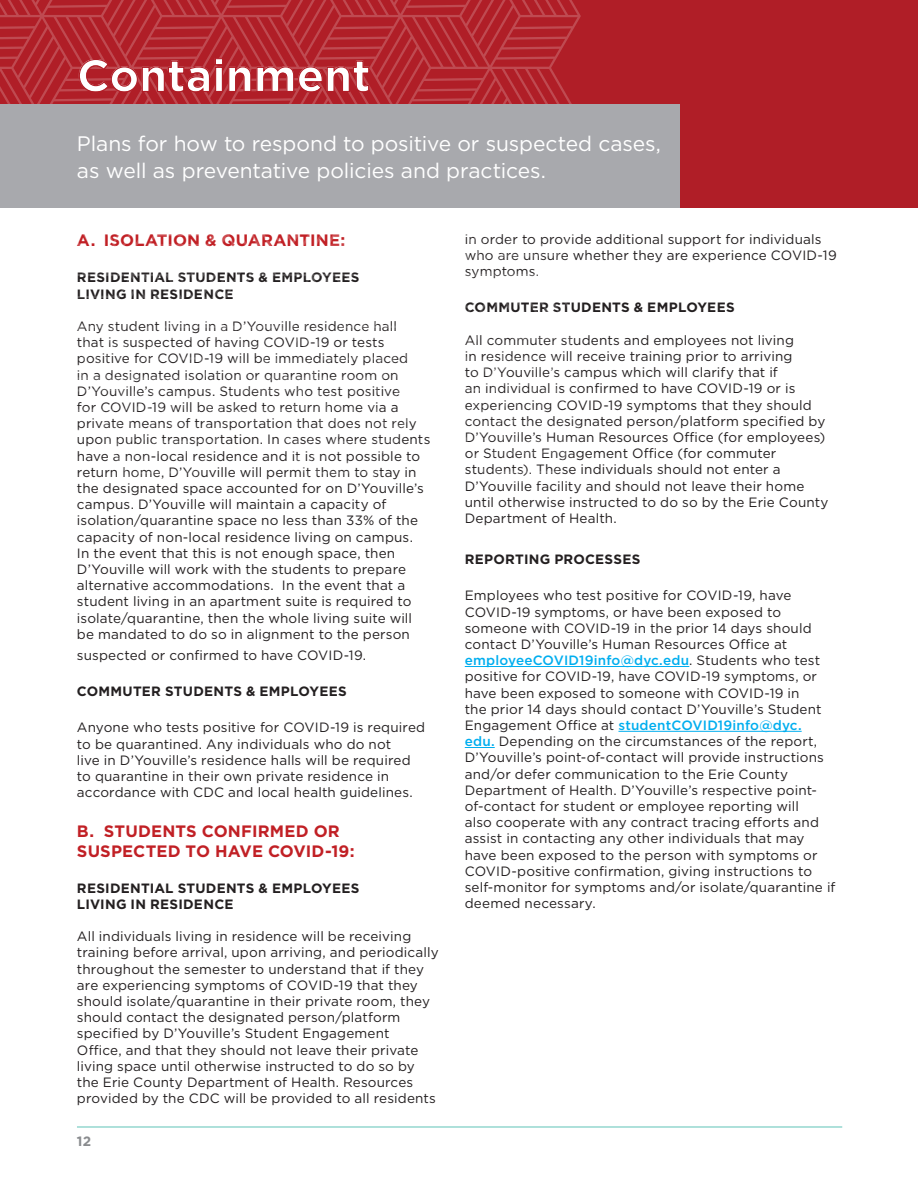
<style>
.page{position:relative;width:918px;height:1188px;background:#fff}
.page>*{position:absolute;margin:0;border:0;box-sizing:border-box;transform-origin:0 0}
.t1{font:700 45px "Gotham";letter-spacing:-.005em;color:#fff}
.t2{font:21px/27px "Gotham";letter-spacing:-.005em;color:#fff}
.t3{font:700 16.5px/19.8px "Gotham";letter-spacing:.005em;color:#c12025}
.t4{font:13.5px/16.2px "Gotham";letter-spacing:.01em;color:#231f20}
.t5{font:700 13.5px/16.2px "Gotham";letter-spacing:.02em;color:#231f20}
.t6{font:700 13.5px "Gotham";color:#8a8c8f}
.s1{font-weight:500;color:#00aeef}
</style>
<div class="page">
<hr style="left:77px;top:1127px;width:765px;height:1px;background:#5fc4b7">
<hr style="left:465px;top:666px;width:224px;height:1px;background:#00aeef">
<hr style="left:618px;top:731px;width:184px;height:1px;background:#00aeef">
<hr style="left:465px;top:747px;width:30px;height:1px;background:#00aeef">
<div style="left:0;top:0;width:918px;height:207px;background:#b01e27"></div>
<svg style="left:0;top:0;width:581px;height:104px"></svg>
<div style="left:0;top:104px;width:679px;height:104px;background:#a8a9ad"></div>
<svg style="left:78px;top:58px;width:292px;height:35px"></svg>
<p class="t1" style="left:77px;top:46px;width:295px">Containment</p>
<p class="t2" style="left:77px;top:129px;width:586px">Plans for how to respond to positive or suspected cases, as well as preventative policies and practices.</p>
<p class="t3" style="left:77px;top:231px;width:270px">A. ISOLATION &amp; QUARANTINE:</p>
<p class="t5" style="left:77px;top:269px;width:284px">RESIDENTIAL STUDENTS &amp; EMPLOYEES<br>LIVING IN RESIDENCE</p>
<p class="t4" style="left:77px;top:318px;width:355px">Any student living in a D’Youville residence hall<br>that is suspected of having COVID-19 or tests positive for COVID-19 will be immediately placed<br>in a designated isolation or quarantine room on D’Youville’s campus. Students who test positive<br>for COVID-19 will be asked to return home via a private means of transportation that does not rely upon public transportation. In cases where students have a non-local residence and it is not possible to return home, D’Youville will permit them to stay in the designated space accounted for on D’Youville’s campus. D’Youville will maintain a capacity of isolation/quarantine space no less than 33% of the capacity of non-local residence living on campus.<br>In the event that this is not enough space, then D’Youville will work with the students to prepare alternative accommodations. In the event that a student living in an apartment suite is required to isolate/quarantine, then the whole living suite will be mandated to do so in alignment to the person</p>
<p class="t4" style="left:77px;top:647px;width:291px">suspected or confirmed to have COVID-19.</p>
<p class="t5" style="left:77px;top:683px;width:271px">COMMUTER STUDENTS &amp; EMPLOYEES</p>
<p class="t4" style="left:77px;top:719px;width:350px">Anyone who tests positive for COVID-19 is required to be quarantined. Any individuals who do not<br>live in D’Youville’s residence halls will be required to quarantine in their own private residence in accordance with CDC and local health guidelines.</p>
<p class="t3" style="left:77px;top:821px;width:279px">B. STUDENTS CONFIRMED OR<br>SUSPECTED TO HAVE COVID-19:</p>
<p class="t5" style="left:77px;top:880px;width:284px">RESIDENTIAL STUDENTS &amp; EMPLOYEES<br>LIVING IN RESIDENCE</p>
<p class="t4" style="left:77px;top:928px;width:363px">All individuals living in residence will be receiving training before arrival, upon arriving, and periodically throughout the semester to understand that if they are experiencing symptoms of COVID-19 that they should isolate/quarantine in their private room, they should contact the designated person/platform specified by D’Youville’s Student Engagement<br>Office, and that they should not leave their private living space until otherwise instructed to do so by the Erie County Department of Health. Resources provided by the CDC will be provided to all residents</p>
<p class="t6" style="left:77px;top:1132px;width:16px">12</p>
<p class="t4" style="left:465px;top:231px;width:373px">in order to provide additional support for individuals who are unsure whether they are experience COVID-19 symptoms.</p>
<p class="t5" style="left:465px;top:299px;width:271px">COMMUTER STUDENTS &amp; EMPLOYEES</p>
<p class="t4" style="left:465px;top:332px;width:365px">All commuter students and employees not living<br>in residence will receive training prior to arriving<br>to D’Youville’s campus which will clarify that if<br>an individual is confirmed to have COVID-19 or is experiencing COVID-19 symptoms that they should contact the designated person/platform specified by D’Youville’s Human Resources Office (for employees) or Student Engagement Office (for commuter students). These individuals should not enter a D’Youville facility and should not leave their home until otherwise instructed to do so by the Erie County Department of Health.</p>
<p class="t5" style="left:465px;top:551px;width:177px">REPORTING PROCESSES</p>
<p class="t4" style="left:465px;top:587px;width:372px">Employees who test positive for COVID-19, have COVID-19 symptoms, or have been exposed to someone with COVID-19 in the prior 14 days should contact D’Youville’s Human Resources Office at <span class="s1">employeeCOVID19info@dyc.edu</span>. Students who test positive for COVID-19, have COVID-19 symptoms, or have been exposed to someone with COVID-19 in<br>the prior 14 days should contact D’Youville’s Student Engagement Office at <span class="s1">studentCOVID19info@dyc.<br>edu.</span> Depending on the circumstances of the report, D’Youville’s point-of-contact will provide instructions and/or defer communication to the Erie County Department of Health. D’Youville’s respective point&shy;of-contact for student or employee reporting will<br>also cooperate with any contract tracing efforts and assist in contacting any other individuals that may have been exposed to the person with symptoms or COVID-positive confirmation, giving instructions to self-monitor for symptoms and/or isolate/quarantine if deemed necessary.</p>
</div>
